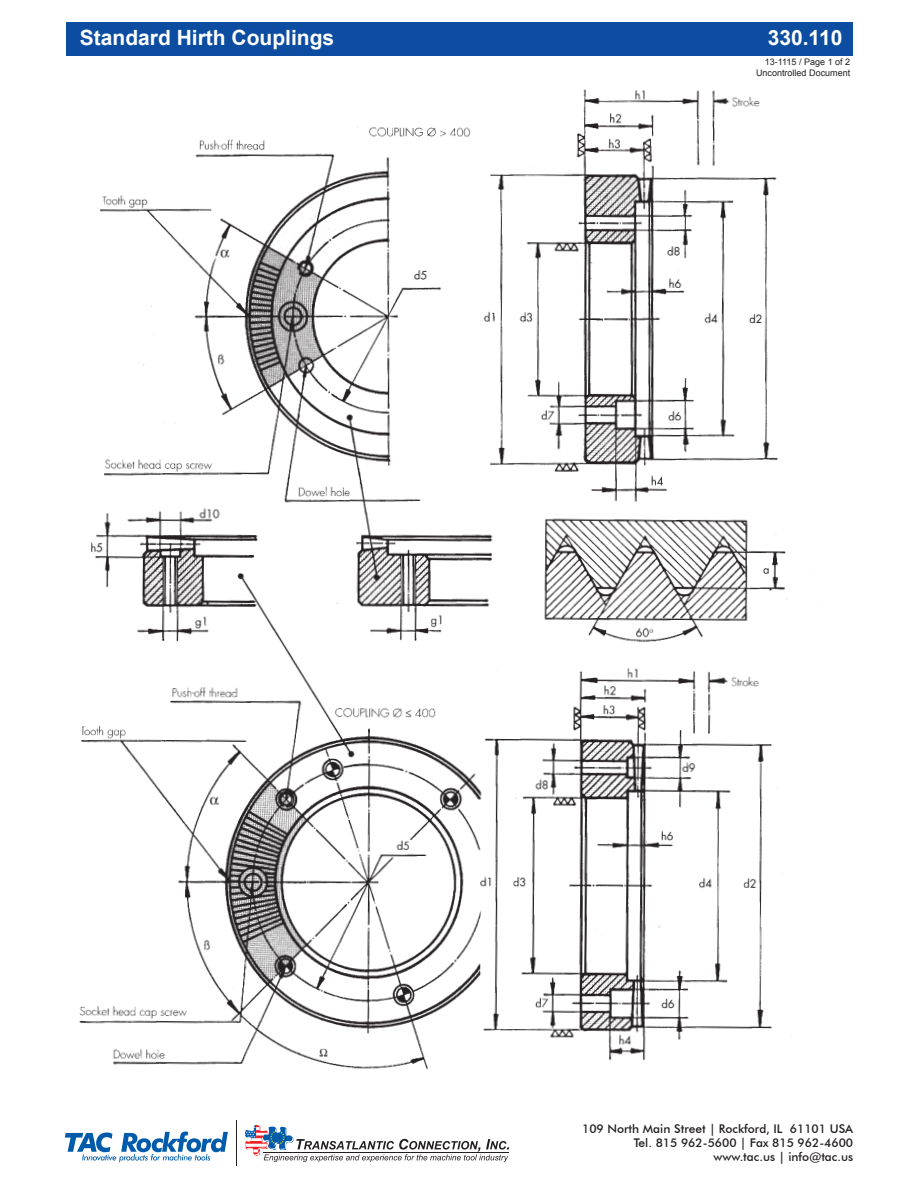
<style>
.page{position:relative;width:918px;height:1188px;background:#fff}
.page>*{position:absolute;margin:0;border:0;box-sizing:border-box;transform-origin:0 0}
.t1{font:700 21px "Arial";color:#fff}
.t2{font:500 12px/14.4px "Futura BT";color:#231f20;text-align:right}
.t3{font:9px "Arial";color:#231f20}
</style>
<div class="page">
<div style="left:66px;top:22px;width:786px;height:34px;background:#0d4da1"></div>
<svg style="left:245px;top:1125px;width:264px;height:37px"></svg>
<hr style="left:236px;top:1121px;width:1px;height:45px;background:#231f20">
<svg style="left:65px;top:1132px;width:163px;height:30px"></svg>
<img style="left:79px;top:89px;width:735px;height:980px">
<h1 class="t1" style="left:80px;top:24px;width:256px">Standard Hirth Couplings</h1>
<h1 class="t1" style="left:768px;top:24px;width:76px">330.110</h1>
<p class="t3" style="left:765px;top:56px;width:87px">13-1115 / Page 1 of 2</p>
<p class="t3" style="left:756px;top:67px;width:96px">Uncontrolled Document</p>
<p class="t2" style="left:582px;top:1121px;width:273px">109 North Main Street | Rockford, IL 61101 USA<br>Tel. 815 962-5600 | Fax 815 962-4600 www.tac.us | info@tac.us</p>
</div>
